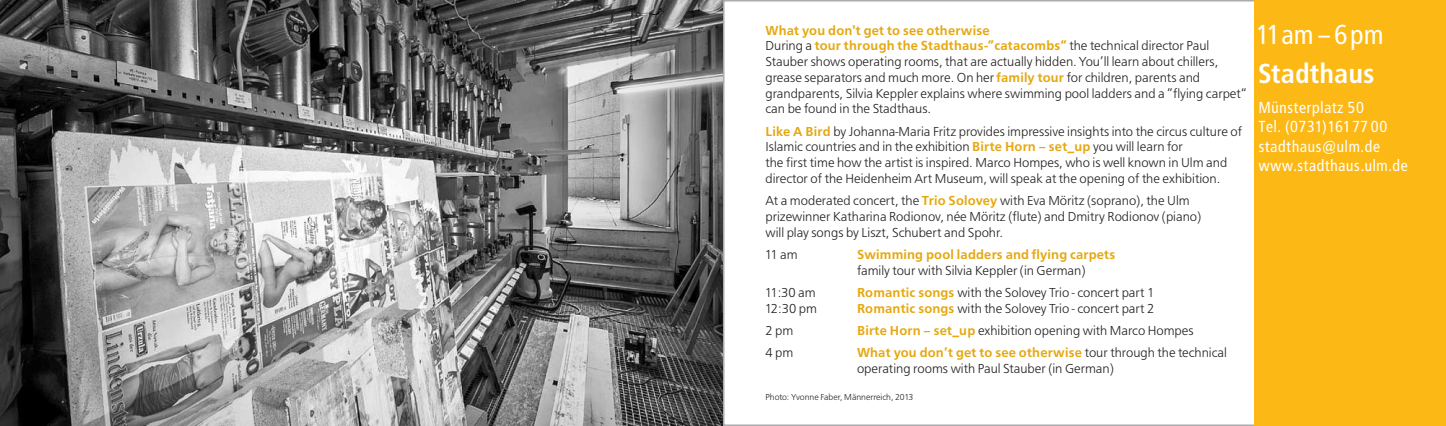
<style>
.page{position:relative;width:1446px;height:426px;background:#fff}
.page>*{position:absolute;margin:0;border:0;box-sizing:border-box;transform-origin:0 0}
.t1{font:700 27px "Frutiger Condensed BQ";letter-spacing:.025em;color:#fff}
.t2{font:27px "Frutiger Condensed BQ";letter-spacing:.02em;color:#fff}
.t3{font:15.75px "Frutiger Condensed BQ";letter-spacing:.05em;color:#fff}
.t4{font:300 13.5px/15.8px "Frutus T";color:#231f20}
.t5{font:300 9px "Frutus T";color:#231f20}
.s1{font-weight:500;color:#e6a810}
</style>
<div class="page">
<div style="left:1254px;top:0;width:192px;height:425px;background:#fcb814"></div>
<img style="left:0;top:0;width:723px;height:425px">
<p class="t4" style="left:765px;top:23px;width:483px"><span class="s1">What you don't get to see otherwise<br></span>During a <span class="s1">tour through the Stadthaus-”catacombs“</span> the technical director Paul Stauber shows operating rooms, that are actually hidden.You’ll learn about chillers, grease separators and much more. On her <span class="s1">family tour</span> for children, parents and grandparents, Silvia Keppler explains where swimming pool ladders and a ”flying carpet“ can be found in the Stadthaus.</p>
<p class="t4" style="left:765px;top:124px;width:478px"><span class="s1">Like A Bird</span> by Johanna-Maria Fritz provides impressive insights into the circus culture of Islamic countries and in the exhibition <span class="s1">Birte Horn – set_up</span> you will learn for<br>the first time how the artist is inspired. Marco Hompes, who is well known in Ulm and director of the Heidenheim Art Museum, will speak at the opening of the exhibition.</p>
<p class="t4" style="left:765px;top:193px;width:437px">At a moderated concert, the <span class="s1">Trio Solovey</span> with Eva Möritz (soprano), the Ulm prizewinner Katharina Rodionov, née Möritz (flute) and Dmitry Rodionov (piano) will play songs by Liszt, Schubert and Spohr.</p>
<p class="t4" style="left:765px;top:247px;width:35px">11 am</p>
<p class="t4" style="left:857px;top:247px;width:260px"><span class="s1">Swimming pool ladders and flying carpets </span>family tour with Silvia Keppler (in German)</p>
<p class="t4" style="left:765px;top:285px;width:53px">11:30 am</p>
<p class="t4" style="left:857px;top:285px;width:299px"><span class="s1">Romantic songs</span> with the Solovey Trio - concert part 1</p>
<p class="t4" style="left:765px;top:301px;width:54px">12:30 pm</p>
<p class="t4" style="left:857px;top:301px;width:299px"><span class="s1">Romantic songs</span> with the Solovey Trio - concert part 2</p>
<p class="t4" style="left:765px;top:323px;width:29px">2 pm</p>
<p class="t4" style="left:857px;top:323px;width:338px"><span class="s1">Birte Horn – set_up</span> exhibition opening with Marco Hompes</p>
<p class="t4" style="left:765px;top:345px;width:29px">4 pm</p>
<p class="t4" style="left:857px;top:345px;width:371px"><span class="s1">What you don’t get to see otherwise</span> tour through the technical operating rooms with Paul Stauber (in German)</p>
<p class="t5" style="left:765px;top:393px;width:149px">Photo: Yvonne Faber, Männerreich, 2013</p>
<p class="t2" style="left:1256px;top:23px;width:129px">11am – 6pm</p>
<p class="t1" style="left:1259px;top:62px;width:117px">Stadthaus</p>
<p class="t3" style="left:1259px;top:100px;width:107px">Münsterplatz 50</p>
<p class="t3" style="left:1259px;top:120px;width:130px">Tel. (0731)16177 00</p>
<p class="t3" style="left:1259px;top:139px;width:123px">stadthaus@ulm.de</p>
<p class="t3" style="left:1259px;top:159px;width:150px">www.stadthaus.ulm.de</p>
</div>
